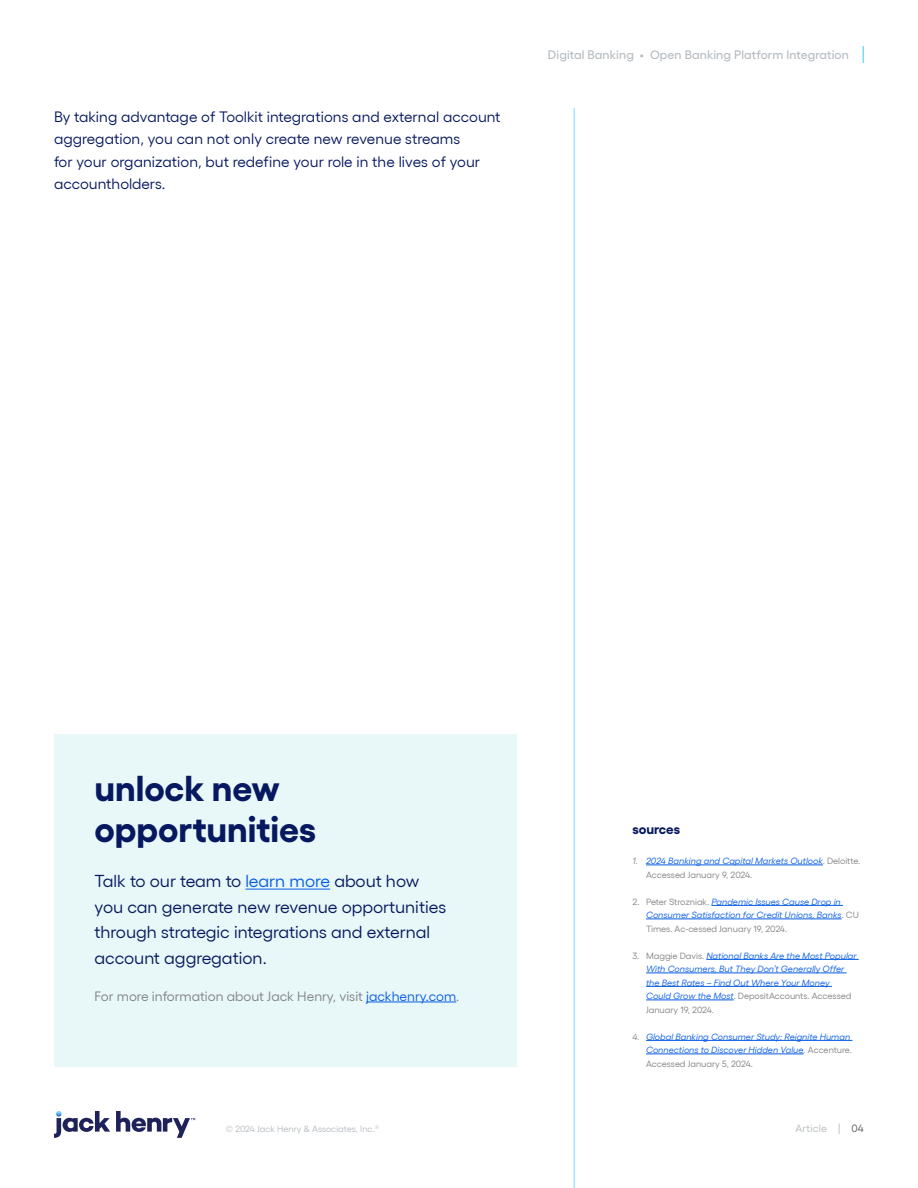
<style>
.page{position:relative;width:918px;height:1188px;background:#fff}
.page>*{position:absolute;margin:0;border:0;box-sizing:border-box;transform-origin:0 0}
.CTA_Heading{font:700 36px/40.5px "Gellix";color:#06185f}
.CTA_Content{font:17.25px/25.5px "Gellix";color:#06185f}
.Body_Text{font:15px/22.5px "Gellix";letter-spacing:.005em;color:#06185f}
.CTA_Boilerplate{font:13.5px "Gellix";color:#818386}
.Sources_Heading{font:700 13.5px "Gellix";letter-spacing:-.005em;color:#06185f}
.t1{font:500 12.3px "Gellix";letter-spacing:.01em;color:#b6bbc0}
.t2{font:10.5px "Gellix";letter-spacing:.025em;color:#b6bbc0}
.t3{font:italic 9px/13.5px "Gellix";color:#085ce5}
.t4{font:9px "Gellix";color:#b6bbc0}
.s1{color:#085ce5}
.s2{color:#818386}
.s3{font-style:normal;color:#818386}
.s4{color:#575a5d}
</style>
<div class="page">
<hr style="left:574px;top:108px;width:1px;height:1080px;background:#76dcfd">
<svg style="left:862px;top:46px;width:2px;height:17px"></svg>
<svg style="left:54px;top:1111px;width:141px;height:27px"></svg>
<hr style="left:646px;top:865px;width:177px;height:1px;background:#085ce5">
<hr style="left:711px;top:905px;width:132px;height:1px;background:#085ce5">
<hr style="left:646px;top:919px;width:196px;height:1px;background:#085ce5">
<hr style="left:706px;top:959px;width:153px;height:1px;background:#085ce5">
<hr style="left:646px;top:973px;width:201px;height:1px;background:#085ce5">
<hr style="left:646px;top:986px;width:186px;height:1px;background:#085ce5">
<hr style="left:646px;top:1000px;width:88px;height:1px;background:#085ce5">
<hr style="left:646px;top:1040px;width:206px;height:1px;background:#085ce5">
<hr style="left:646px;top:1054px;width:158px;height:1px;background:#085ce5">
<div style="left:54px;top:734px;width:463px;height:332px;background:#e8f7f7"></div>
<hr style="left:246px;top:889px;width:84px;height:1px;background:#085ce5">
<hr style="left:366px;top:1002px;width:90px;height:1px;background:#085ce5">
<p class="Body_Text" style="left:54px;top:104px;width:448px">By taking advantage of Toolkit integrations and external account aggregation, you can not only create new revenue streams<br>for your organization, but redefine your role in the lives of your accountholders.</p>
<h3 class="t1" style="left:548px;top:45px;width:303px">Digital Banking • Open Banking Platform Integration</h3>
<p class="CTA_Heading" style="left:94px;top:764px;width:223px">unlock new opportunities</p>
<p class="CTA_Content" style="left:94px;top:867px;width:353px">Talk to our team to <span class="s1">learn more</span> about how you can generate new revenue opportunities through strategic integrations and external account aggregation.</p>
<p class="CTA_Boilerplate" style="left:94px;top:986px;width:366px">For more information about Jack Henry, visit <span class="s1">jackhenry.com</span>.</p>
<p class="t4" style="left:226px;top:1122px;width:155px">© 2024 Jack Henry &amp; Associates, Inc.<sup>®</sup></p>
<p class="Sources_Heading" style="left:633px;top:818px;width:49px">sources</p>
<p class="t3" style="left:646px;top:853px;width:216px;text-indent:-14px"><span class="s2">1.</span> 2024 Banking and Capital Markets Outlook<span class="s3">. Deloitte.<br>Accessed January 9, 2024.</span></p>
<p class="t3" style="left:646px;top:894px;width:214px;text-indent:-13px"><span class="s3">2. Peter Strozniak.</span> Pandemic Issues Cause Drop in<br>Consumer Satisfaction for Credit Unions, Banks<span class="s3">. CU<br>Times. Ac-cessed January 19, 2024.</span></p>
<p class="t3" style="left:646px;top:948px;width:212px;text-indent:-14px"><span class="s3">3. Maggie Davis.</span> National Banks Are the Most Popular With Consumers, But They Don’t Generally Offer the Best Rates – Find Out Where Your Money Could Grow the Most<span class="s3">. DepositAccounts. Accessed January 19, 2024.</span></p>
<p class="t3" style="left:646px;top:1029px;width:207px;text-indent:-14px"><span class="s2">4.</span> Global Banking Consumer Study: Reignite Human<br>Connections to Discover Hidden Value<span class="s3">. Accenture.<br>Accessed January 5, 2024.</span></p>
<p class="t2" style="left:795px;top:1120px;width:70px">Article | <span class="s4">04</span></p>
</div>
